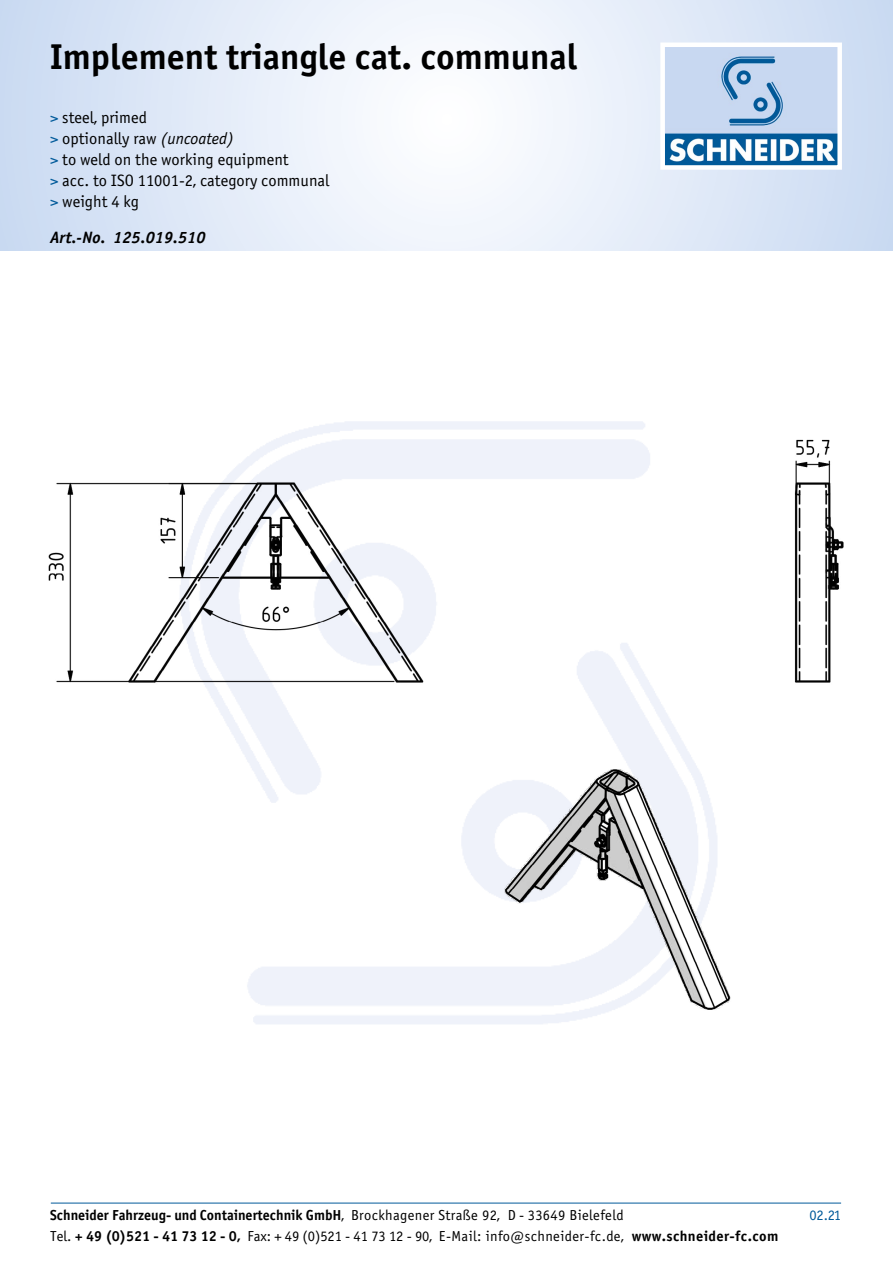
<style>
.page{position:relative;width:893px;height:1263px;background:#fff}
.page>*{position:absolute;margin:0;border:0;box-sizing:border-box;transform-origin:0 0}
.t1{font:36px "Officina Sans Bold ITC";color:#000}
.t2{font:16.5px/21px "Officina Sans Book ITC";color:#000}
.t3{font:italic 16.5px "Officina Sans Bold ITC";color:#000}
.t4{font:14.55px "Officina Sans Book ITC";letter-spacing:.025em;color:#000}
.t5{font:14.55px "Officina Sans Bold ITC";color:#000}
.t6{font:14.55px "Officina Sans Book ITC";color:#005a9a}
.s1{color:#005a9a}
.s2{font-style:italic}
.s3{font-family:"Officina Sans Book ITC"}
.s4{font-family:"Officina Sans Bold ITC"}
</style>
<div class="page">
<svg style="left:0;top:0;width:893px;height:251px"></svg>
<img style="left:665px;top:48px;width:172px;height:117px">
<div style="left:660px;top:43px;width:182px;height:127px;border:4px solid #fff"></div>
<hr style="left:51px;top:1203px;width:790px;height:1px;background:#005a9a">
<img style="left:48px;top:429px;width:796px;height:581px">
<h1 class="t1" style="left:50px;top:34px;width:529px">Implement triangle cat. communal</h1>
<p class="t2" style="left:50px;top:107px;width:281px"><span class="s1">&gt;</span> steel, primed<br><span class="s1">&gt;</span> optionally raw <span class="s2">(uncoated)<br></span><span class="s1">&gt;</span> to weld on the working equipment<br><span class="s1">&gt;</span> acc. to ISO 11001-2, category communal <span class="s1">&gt;</span> weight 4 kg</p>
<p class="t3" style="left:50px;top:227px;width:157px">Art.-No. 125.019.510</p>
<p class="t5" style="left:50px;top:1206px;width:575px">Schneider Fahrzeug- und Containertechnik GmbH<span class="s3">, Brockhagener Straße 92, D - 33649 Bielefeld</span></p>
<p class="t6" style="left:809px;top:1206px;width:33px">02.21</p>
<p class="t4" style="left:50px;top:1228px;width:730px">Tel. <span class="s4">+ 49 (0)521 - 41 73 12 - 0,</span> Fax: + 49 (0)521 - 41 73 12 - 90, E-Mail: info@schneider-fc.de, <span class="s4">www.schneider-fc.com</span></p>
</div>
